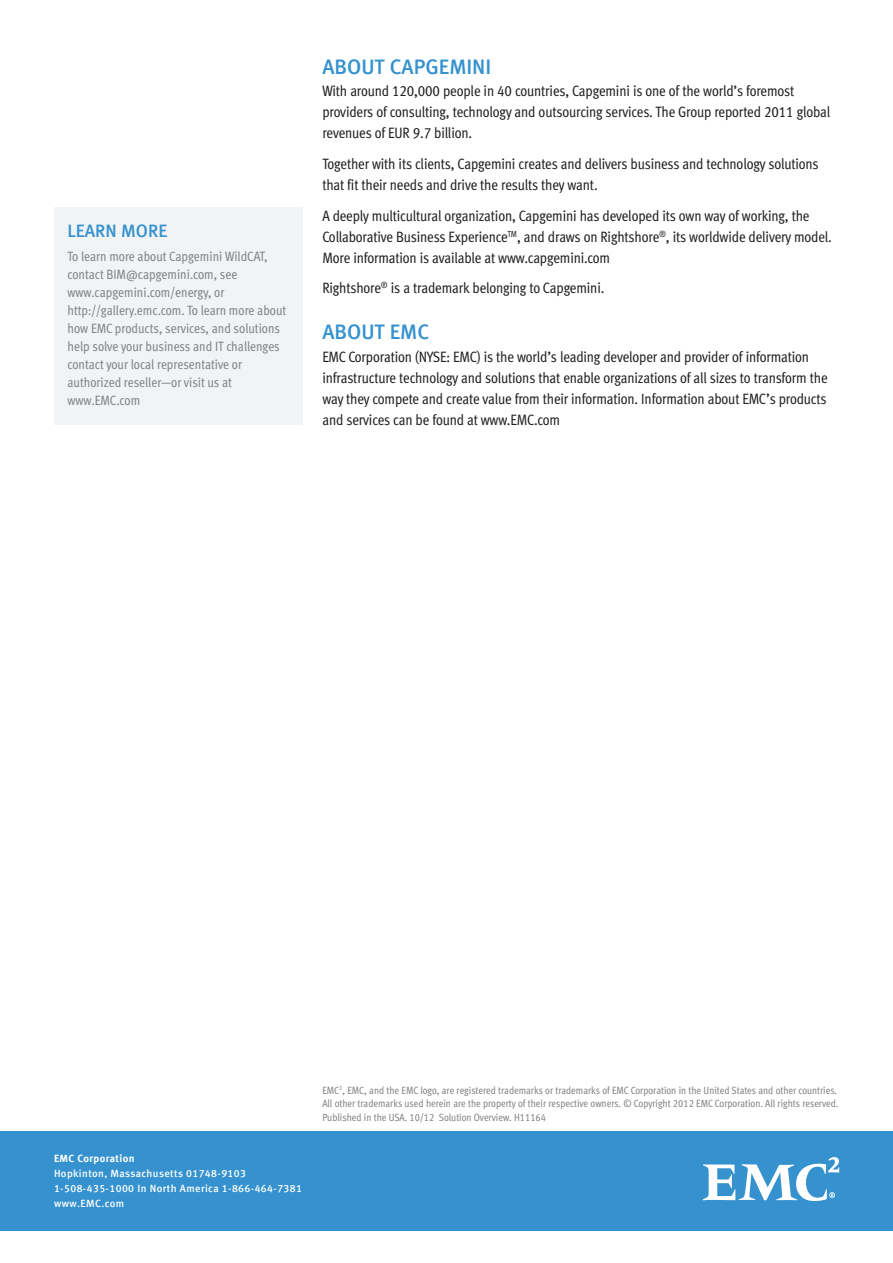
<style>
.page{position:relative;width:893px;height:1263px;background:#fff}
.page>*{position:absolute;margin:0;border:0;box-sizing:border-box;transform-origin:0 0}
.Body_Headline_A{font:21px "Meta Medium LF";color:#3592cf}
.Contact_Us{font:18px "Meta Medium LF";color:#3592cf}
.Body_Copy{font:15px/21px "Meta Cond Book LF";letter-spacing:-.01em;color:#231f20}
.Sidebar_Caption{font:13.5px/18px "Meta Cond Book LF";color:#808285}
.Trademarks{font:10.5px/13.5px "Meta Cond Book LF";color:#808285}
.Address{font:10.5px/15px "Meta Medium LF";letter-spacing:.04em;color:#fff}
.Address-2{font:10.5px "Meta Bold LF";letter-spacing:.04em;color:#fff}
</style>
<div class="page">
<div style="left:54px;top:207px;width:248px;height:217px;background:#f2f3f4"></div>
<div style="left:0;top:1131px;width:893px;height:99px;background:#3592cf"></div>
<svg style="left:703px;top:1157px;width:137px;height:44px"></svg>
<p class="Contact_Us" style="left:68px;top:221px;width:101px">LEARN MORE</p>
<p class="Sidebar_Caption" style="left:68px;top:248px;width:220px">To learn more about Capgemini WildCAT, contact BIM@capgemini.com, see www.capgemini.com/energy, or http://gallery.emc.com. To learn more about how EMC products, services, and solutions help solve your business and IT challenges contact your local representative or authorized reseller—or visit us at www.EMC.com</p>
<p class="Body_Headline_A" style="left:322px;top:54px;width:170px">ABOUT CAPGEMINI</p>
<p class="Body_Copy" style="left:322px;top:80px;width:509px">With around 120,000 people in 40 countries, Capgemini is one of the world’s foremost providers of consulting, technology and outsourcing services. The Group reported 2011 global revenues of EUR 9.7 billion.</p>
<p class="Body_Copy" style="left:322px;top:153px;width:498px">Together with its clients, Capgemini creates and delivers business and technology solutions that fit their needs and drive the results they want.</p>
<p class="Body_Copy" style="left:322px;top:205px;width:511px">A deeply multicultural organization, Capgemini has developed its own way of working, the<br>Collaborative Business Experience<sup>TM</sup>, and draws on Rightshore<sup>®</sup>, its worldwide delivery model.<br>More information is available at www.capgemini.com</p>
<p class="Body_Copy" style="left:322px;top:278px;width:284px">Rightshore<sup>®</sup> is a trademark belonging to Capgemini.</p>
<p class="Body_Headline_A" style="left:322px;top:320px;width:108px">ABOUT EMC</p>
<p class="Body_Copy" style="left:322px;top:346px;width:507px">EMC Corporation (NYSE: EMC) is the world’s leading developer and provider of information infrastructure technology and solutions that enable organizations of all sizes to transform the way they compete and create value from their information. Information about EMC’s products and services can be found at www.EMC.com</p>
<p class="Address-2" style="left:54px;top:1151px;width:82px">EMC Corporation</p>
<p class="Address" style="left:54px;top:1165px;width:194px">Hopkinton, Massachusetts 01748-9103</p>
<p class="Address" style="left:54px;top:1180px;width:250px">1-508-435-1000 In North America 1-866-464-7381 www.EMC.com</p>
<p class="Trademarks" style="left:322px;top:1083px;width:518px">EMC<sup>2</sup>, EMC, and the EMC logo, are registered trademarks or trademarks of EMC Corporation in the United States and other countries.<br>All other trademarks used herein are the property of their respective owners. © Copyright 2012 EMC Corporation. All rights reserved.<br>Published in the USA. 10/12 Solution Overview. H11164</p>
</div>
